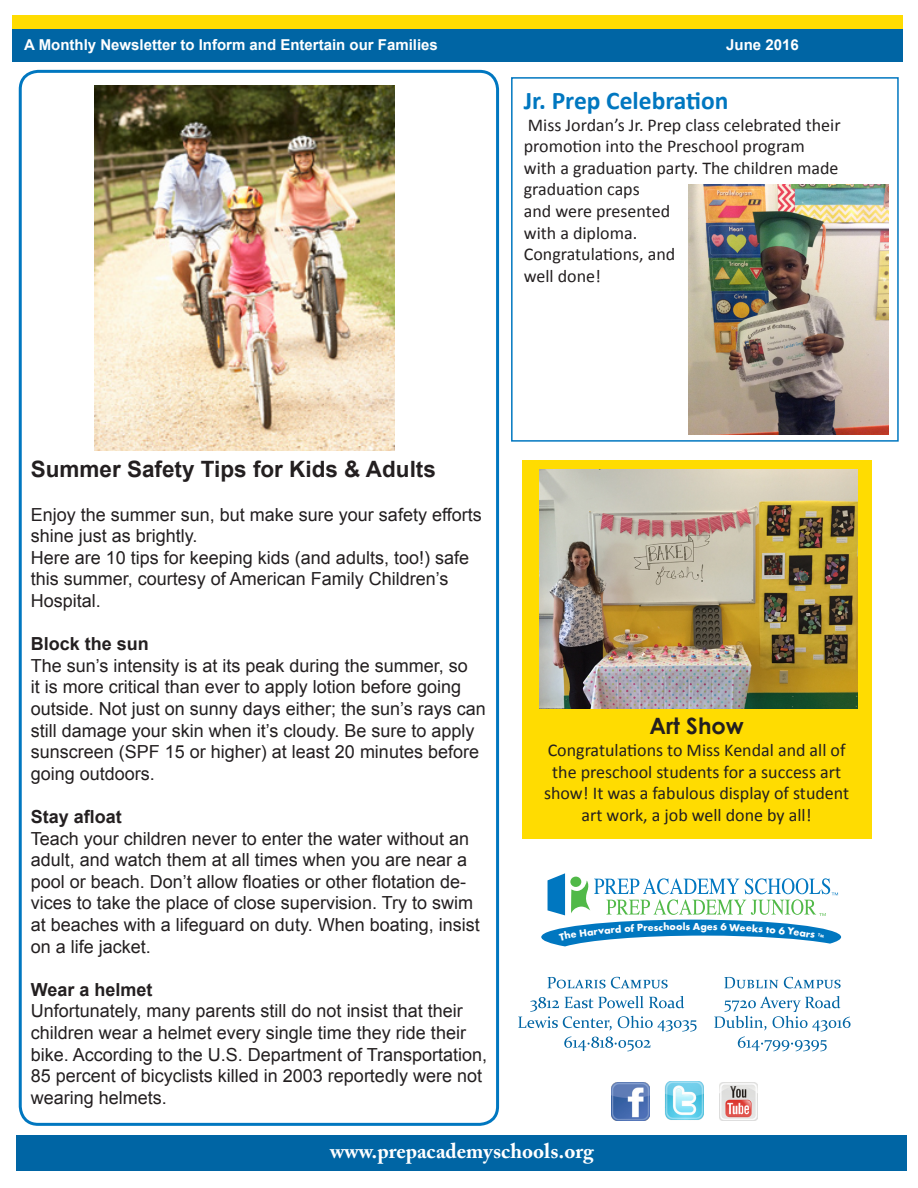
<style>
.page{position:relative;width:918px;height:1188px;background:#fff}
.page>*{position:absolute;margin:0;border:0;box-sizing:border-box;transform-origin:0 0}
.t1{font:700 25.5px "Calibri";color:#0077c0}
.t2{font:700 22.5px "Arial";color:#231f20}
.t3{font:700 22.5px "Century Gothic";color:#231f20}
.t4{font:700 21px "Adobe Caslon Pro";color:#fff}
.t5{font:18px/21.6px "Arial";color:#231f20}
.t6{font:18px/21.6px "Calibri";color:#231f20}
.t7{font:700 18px "Arial";color:#231f20}
.t8{font:700 15px "Arial";color:#fff}
.t9{font:700 10.5px "Futura T";color:#fff}
</style>
<div class="page">
<div style="left:19px;top:70px;width:480px;height:1056px;border:3px solid #0077c0;border-radius:18px"></div>
<div style="left:511px;top:77px;width:388px;height:365px;background:#fff;border:2px solid #0077c0"></div>
<div style="left:523px;top:461px;width:349px;height:378px;background:#ffdc01"></div>
<img style="left:539px;top:470px;width:318px;height:239px">
<img style="left:688px;top:184px;width:200px;height:250px">
<div style="left:12px;top:29px;width:891px;height:33px;background:#0065a4"></div>
<div style="left:12px;top:15px;width:891px;height:14px;background:#ffdc01"></div>
<div style="left:16px;top:1136px;width:891px;height:35px;background:#0065a4"></div>
<img style="left:665px;top:1081px;width:39px;height:39px">
<img style="left:719px;top:1083px;width:39px;height:38px">
<img style="left:611px;top:1083px;width:39px;height:38px">
<svg style="left:518px;top:996px;width:179px;height:55px"></svg>
<svg style="left:548px;top:977px;width:120px;height:12px"></svg>
<svg style="left:714px;top:996px;width:137px;height:55px"></svg>
<svg style="left:724px;top:977px;width:117px;height:12px"></svg>
<img style="left:94px;top:86px;width:300px;height:364px">
<svg style="left:541px;top:873px;width:300px;height:73px"></svg>
<p class="t8" style="left:24px;top:35px;width:415px">A Monthly Newsletter to Inform and Entertain our Families</p>
<p class="t8" style="left:726px;top:35px;width:74px">June 2016</p>
<p class="t1" style="left:524px;top:85px;width:206px">Jr. Prep Celebration</p>
<p class="t6" style="left:524px;top:113px;width:318px">Miss Jordan’s Jr. Prep class celebrated their promotion into the Preschool program with a graduation party. The children made graduation caps<br>and were presented<br>with a diploma.<br>Congratulations, and<br>well done!</p>
<p class="t2" style="left:31px;top:455px;width:407px">Summer Safety Tips for Kids &amp; Adults</p>
<p class="t5" style="left:31px;top:504px;width:452px">Enjoy the summer sun, but make sure your safety efforts shine just as brightly.</p>
<p class="t5" style="left:31px;top:547px;width:440px">Here are 10 tips for keeping kids (and adults, too!) safe this summer, courtesy of American Family Children’s<br>Hospital.</p>
<p class="t7" style="left:31px;top:632px;width:120px">Block the sun</p>
<p class="t5" style="left:31px;top:655px;width:456px">The sun’s intensity is at its peak during the summer, so<br>it is more critical than ever to apply lotion before going outside. Not just on sunny days either; the sun’s rays can still damage your skin when it’s cloudy. Be sure to apply sunscreen (SPF 15 or higher) at least 20 minutes before going outdoors.</p>
<p class="t7" style="left:31px;top:805px;width:93px">Stay afloat</p>
<p class="t5" style="left:31px;top:828px;width:450px">Teach your children never to enter the water without an adult, and watch them at all times when you are near a pool or beach. Don’t allow floaties or other flotation de&shy;vices to take the place of close supervision. Try to swim at beaches with a lifeguard on duty. When boating, insist on a life jacket.</p>
<p class="t7" style="left:31px;top:978px;width:123px">Wear a helmet</p>
<p class="t5" style="left:31px;top:1000px;width:458px">Unfortunately, many parents still do not insist that their children wear a helmet every single time they ride their bike. According to the U.S. Department of Transportation, 85 percent of bicyclists killed in 2003 reportedly were not wearing helmets.</p>
<p class="t3" style="left:649px;top:712px;width:96px">Art Show</p>
<p class="t6" style="left:544px;top:738px;width:307px;text-align:center">Congratulations to Miss Kendal and all of the preschool students for a success art show! It was a fabulous display of student art work, a job well done by all!</p>
<p class="t9" style="left:658px;top:921px;width:26px;rotate:-1deg">choo</p>
<p class="t9" style="left:683px;top:920px;width:26px">ls Ag</p>
<p class="t4" style="left:330px;top:1138px;width:265px">www.prepacademyschools.org</p>
</div>
